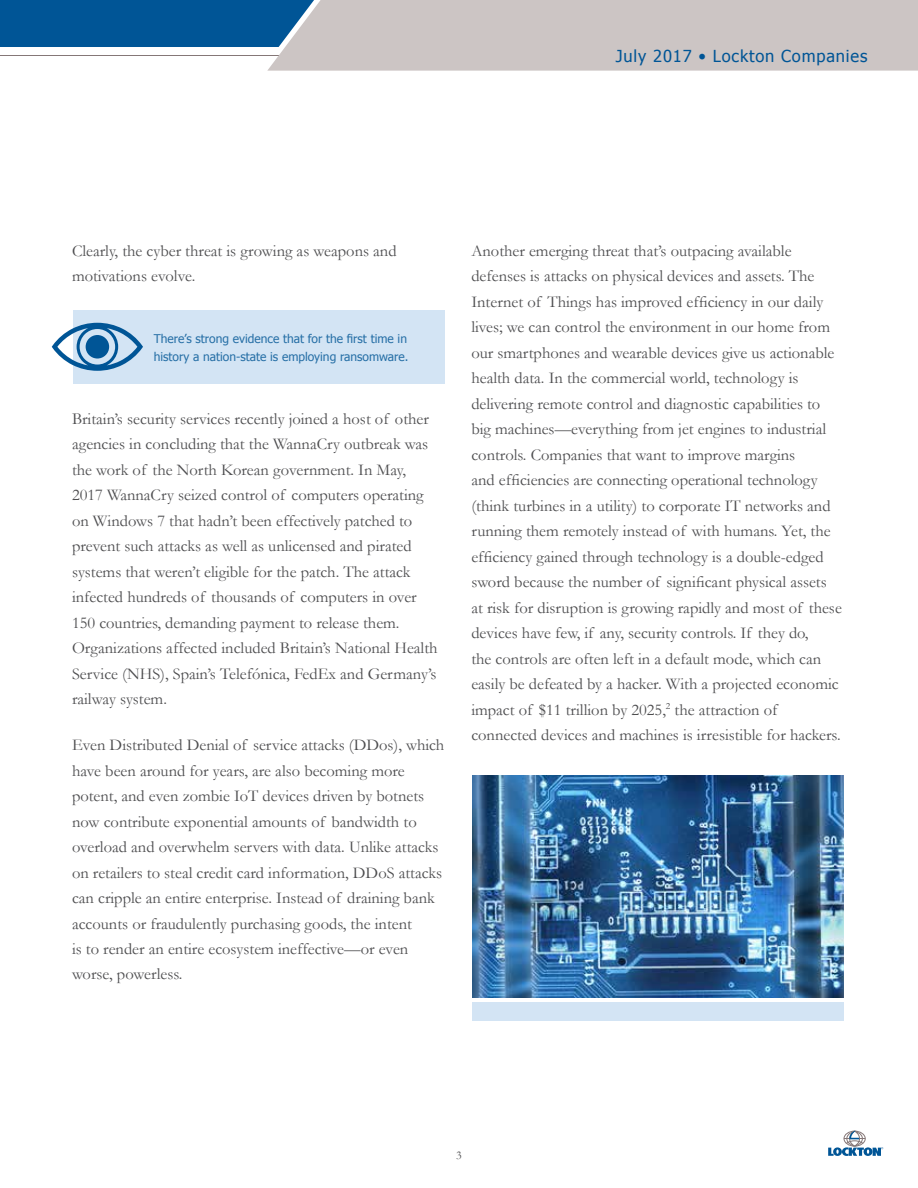
<style>
.page{position:relative;width:918px;height:1188px;background:#fff}
.page>*{position:absolute;margin:0;border:0;box-sizing:border-box;transform-origin:0 0}
.t1{font:16.5px/25.5px "Garamond";color:#4d4d4f}
.t2{font:16.5px "Tahoma";letter-spacing:.05em;color:#005596}
.t3{font:12px/18px "Tahoma";color:#266fa6}
.t4{font:12px "Garamond";color:#4d4d4f}
</style>
<div class="page">
<hr style="left:0;top:55px;width:420px;height:1px;background:#857777">
<div style="left:267px;top:0;width:651px;height:71px;background:#ccc5c4"></div>
<svg style="left:0;top:0;width:324px;height:47px;background:#115f9a"></svg>
<svg style="left:828px;top:1131px;width:55px;height:25px"></svg>
<div style="left:73px;top:310px;width:371px;height:74px;background:#d3e4f4"></div>
<svg style="left:52px;top:323px;width:91px;height:48px"></svg>
<img style="left:472px;top:776px;width:372px;height:222px">
<div style="left:472px;top:1002px;width:372px;height:19px;background:#d3e4f4"></div>
<p class="t2" style="left:616px;top:45px;width:253px">July 2017 • Lockton Companies</p>
<p class="t1" style="left:72px;top:238px;width:326px">Clearly, the cyber threat is growing as weapons and motivations evolve.</p>
<p class="t3" style="left:154px;top:329px;width:256px">There’s strong evidence that for the first time in history a nation-state is employing ransomware.</p>
<p class="t1" style="left:72px;top:406px;width:367px">Britain’s security services recently joined a host of other agencies in concluding that the WannaCry outbreak was the work of the North Korean government. In May, 2017 WannaCry seized control of computers operating on Windows 7 that hadn’t been effectively patched to prevent such attacks as well as unlicensed and pirated systems that weren’t eligible for the patch. The attack infected hundreds of thousands of computers in over 150 countries, demanding payment to release them.<br>Organizations affected included Britain’s National Health Service (NHS), Spain’s Telefónica, FedEx and Germany’s railway system.</p>
<p class="t1" style="left:72px;top:732px;width:374px">Even Distributed Denial of service attacks (DDos), which have been around for years, are also becoming more potent, and even zombie IoT devices driven by botnets now contribute exponential amounts of bandwidth to overload and overwhelm servers with data. Unlike attacks on retailers to steal credit card information, DDoS attacks can cripple an entire enterprise. Instead of draining bank accounts or fraudulently purchasing goods, the intent<br>is to render an entire ecosystem ineffective—or even worse, powerless.</p>
<p class="t1" style="left:471px;top:237px;width:372px">Another emerging threat that’s outpacing available defenses is attacks on physical devices and assets. The Internet of Things has improved efficiency in our daily lives; we can control the environment in our home from our smartphones and wearable devices give us actionable health data. In the commercial world, technology is delivering remote control and diagnostic capabilities to big machines—everything from jet engines to industrial controls. Companies that want to improve margins<br>and efficiencies are connecting operational technology (think turbines in a utility) to corporate IT networks and running them remotely instead of with humans. Yet, the efficiency gained through technology is a double-edged sword because the number of significant physical assets at risk for disruption is growing rapidly and most of these devices have few, if any, security controls. If they do,<br>the controls are often left in a default mode, which can easily be defeated by a hacker. With a projected economic impact of $11 trillion by 2025,<sup>2</sup> the attraction of connected devices and machines is irresistible for hackers.</p>
<p class="t4" style="left:456px;top:1147px;width:7px">3</p>
</div>
